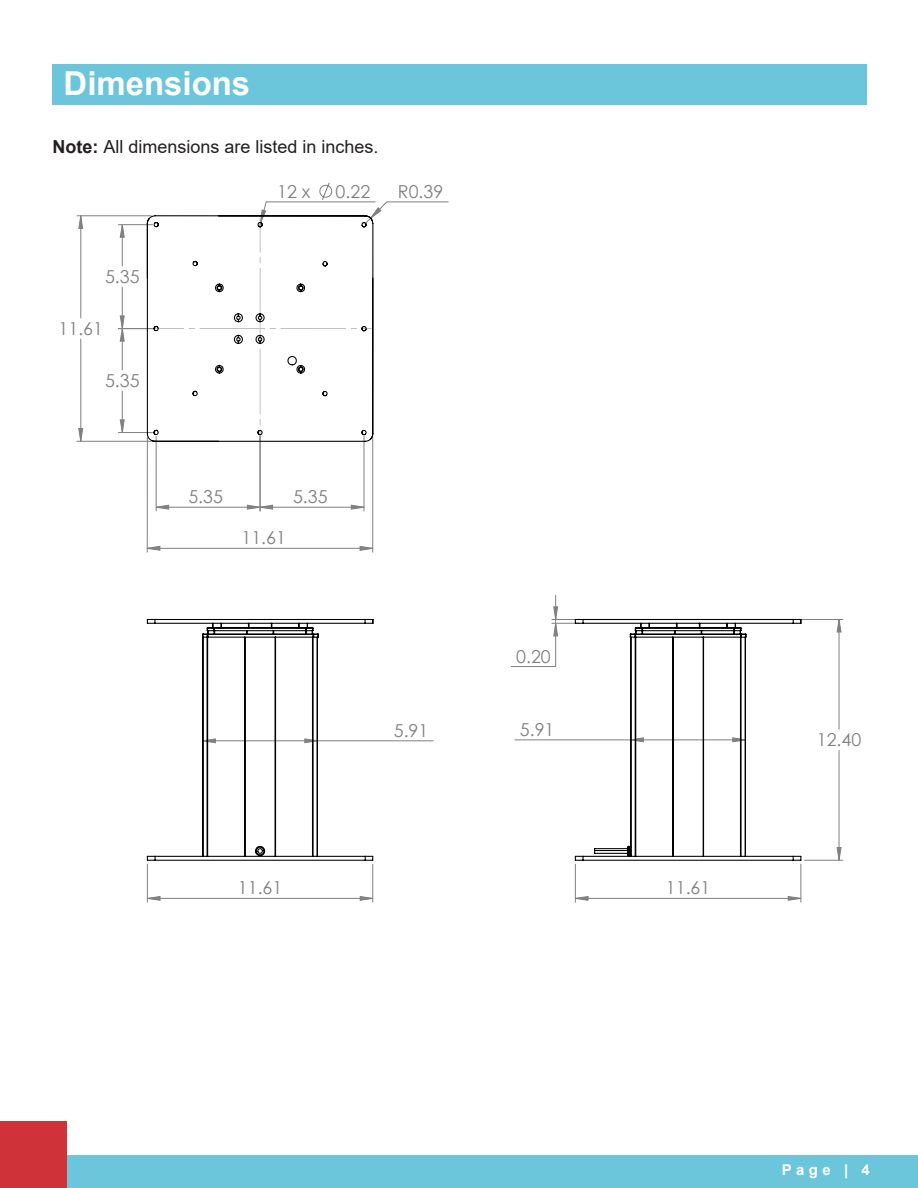
<style>
.page{position:relative;width:918px;height:1188px;background:#fff}
.page>*{position:absolute;margin:0;border:0;box-sizing:border-box;transform-origin:0 0}
.t1{font:700 33px "Arial";color:#fff}
.t2{font:18px "Arial";color:#231f20}
.t3{font:17.85px "Century Gothic";color:#808080}
.t4{font:700 15px "Arial";color:#fff}
.s1{font-weight:700}
</style>
<div class="page">
<div style="left:52px;top:64px;width:814px;height:41px;background:#6bc6db"></div>
<div style="left:0;top:1155px;width:918px;height:33px;background:#6bc6db"></div>
<div style="left:0;top:1121px;width:67px;height:67px;background:#cf3339"></div>
<hr style="left:575px;top:898px;width:226px;height:1px;background:#808080">
<hr style="left:575px;top:864px;width:1px;height:38px;background:#808080">
<hr style="left:800px;top:864px;width:1px;height:38px;background:#808080">
<hr style="left:260px;top:507px;width:104px;height:1px;background:#808080">
<hr style="left:364px;top:436px;width:1px;height:75px;background:#808080">
<hr style="left:555px;top:623px;width:1px;height:44px;background:#808080">
<hr style="left:511px;top:666px;width:45px;height:1px;background:#808080">
<hr style="left:839px;top:750px;width:1px;height:110px;background:#808080">
<hr style="left:839px;top:619px;width:1px;height:110px;background:#808080">
<hr style="left:805px;top:860px;width:38px;height:1px;background:#808080">
<hr style="left:797px;top:619px;width:46px;height:1px;background:#808080">
<hr style="left:387px;top:202px;width:61px;height:1px;background:#808080">
<hr style="left:122px;top:225px;width:1px;height:41px;background:#808080">
<hr style="left:122px;top:287px;width:1px;height:42px;background:#808080">
<hr style="left:118px;top:224px;width:34px;height:1px;background:#808080">
<hr style="left:80px;top:339px;width:1px;height:102px;background:#808080">
<hr style="left:80px;top:216px;width:1px;height:102px;background:#808080">
<hr style="left:77px;top:441px;width:74px;height:1px;background:#808080">
<hr style="left:77px;top:215px;width:74px;height:1px;background:#808080">
<hr style="left:122px;top:391px;width:1px;height:42px;background:#808080">
<hr style="left:122px;top:329px;width:1px;height:41px;background:#808080">
<hr style="left:118px;top:432px;width:34px;height:1px;background:#808080">
<hr style="left:118px;top:328px;width:34px;height:1px;background:#808080">
<hr style="left:156px;top:507px;width:104px;height:1px;background:#808080">
<hr style="left:260px;top:436px;width:1px;height:75px;background:#808080">
<hr style="left:156px;top:436px;width:1px;height:75px;background:#808080">
<hr style="left:147px;top:898px;width:226px;height:1px;background:#808080">
<hr style="left:372px;top:864px;width:1px;height:38px;background:#808080">
<hr style="left:147px;top:864px;width:1px;height:38px;background:#808080">
<hr style="left:515px;top:739px;width:116px;height:1px;background:#808080">
<hr style="left:317px;top:740px;width:116px;height:1px;background:#808080">
<hr style="left:147px;top:438px;width:1px;height:114px;background:#808080">
<hr style="left:372px;top:438px;width:1px;height:114px;background:#808080">
<svg style="left:574px;top:896px;width:15px;height:5px"></svg>
<svg style="left:787px;top:896px;width:15px;height:5px"></svg>
<svg style="left:351px;top:504px;width:14px;height:6px"></svg>
<svg style="left:552px;top:595px;width:22px;height:42px"></svg>
<svg style="left:836px;top:847px;width:6px;height:14px"></svg>
<svg style="left:836px;top:620px;width:6px;height:13px"></svg>
<svg style="left:261px;top:182px;width:127px;height:34px"></svg>
<svg style="left:119px;top:224px;width:6px;height:14px"></svg>
<svg style="left:78px;top:428px;width:6px;height:14px"></svg>
<svg style="left:78px;top:215px;width:6px;height:14px"></svg>
<svg style="left:119px;top:419px;width:6px;height:13px"></svg>
<svg style="left:119px;top:315px;width:6px;height:27px"></svg>
<svg style="left:247px;top:504px;width:26px;height:6px"></svg>
<svg style="left:155px;top:504px;width:14px;height:6px"></svg>
<svg style="left:359px;top:896px;width:15px;height:5px"></svg>
<svg style="left:147px;top:896px;width:14px;height:5px"></svg>
<svg style="left:146px;top:545px;width:228px;height:6px"></svg>
<svg style="left:146px;top:619px;width:228px;height:242px"></svg>
<svg style="left:146px;top:215px;width:228px;height:227px"></svg>
<svg style="left:574px;top:618px;width:228px;height:243px"></svg>
<h1 class="t1" style="left:64px;top:60px;width:188px">Dimensions</h1>
<p class="t2" style="left:52px;top:134px;width:328px"><span class="s1">Note:</span> All dimensions are listed in inches.</p>
<p class="t3" style="left:105px;top:264px;width:36px">5.35</p>
<p class="t3" style="left:59px;top:316px;width:46px">11.61</p>
<p class="t3" style="left:105px;top:368px;width:36px">5.35</p>
<p class="t3" style="left:277px;top:179px;width:35px">12 x</p>
<p class="t3" style="left:336px;top:179px;width:36px">0.22</p>
<p class="t3" style="left:398px;top:179px;width:47px">R0.39</p>
<p class="t3" style="left:188px;top:484px;width:36px">5.35</p>
<p class="t3" style="left:293px;top:484px;width:36px">5.35</p>
<p class="t3" style="left:241px;top:525px;width:46px">11.61</p>
<p class="t3" style="left:238px;top:876px;width:46px">11.61</p>
<p class="t3" style="left:394px;top:718px;width:36px">5.91</p>
<p class="t3" style="left:516px;top:644px;width:36px">0.20</p>
<p class="t3" style="left:520px;top:717px;width:36px">5.91</p>
<p class="t3" style="left:666px;top:876px;width:46px">11.61</p>
<p class="t3" style="left:817px;top:728px;width:46px">12.40</p>
<p class="t4" style="left:782px;top:1159px;width:90px">Page | 4</p>
</div>
